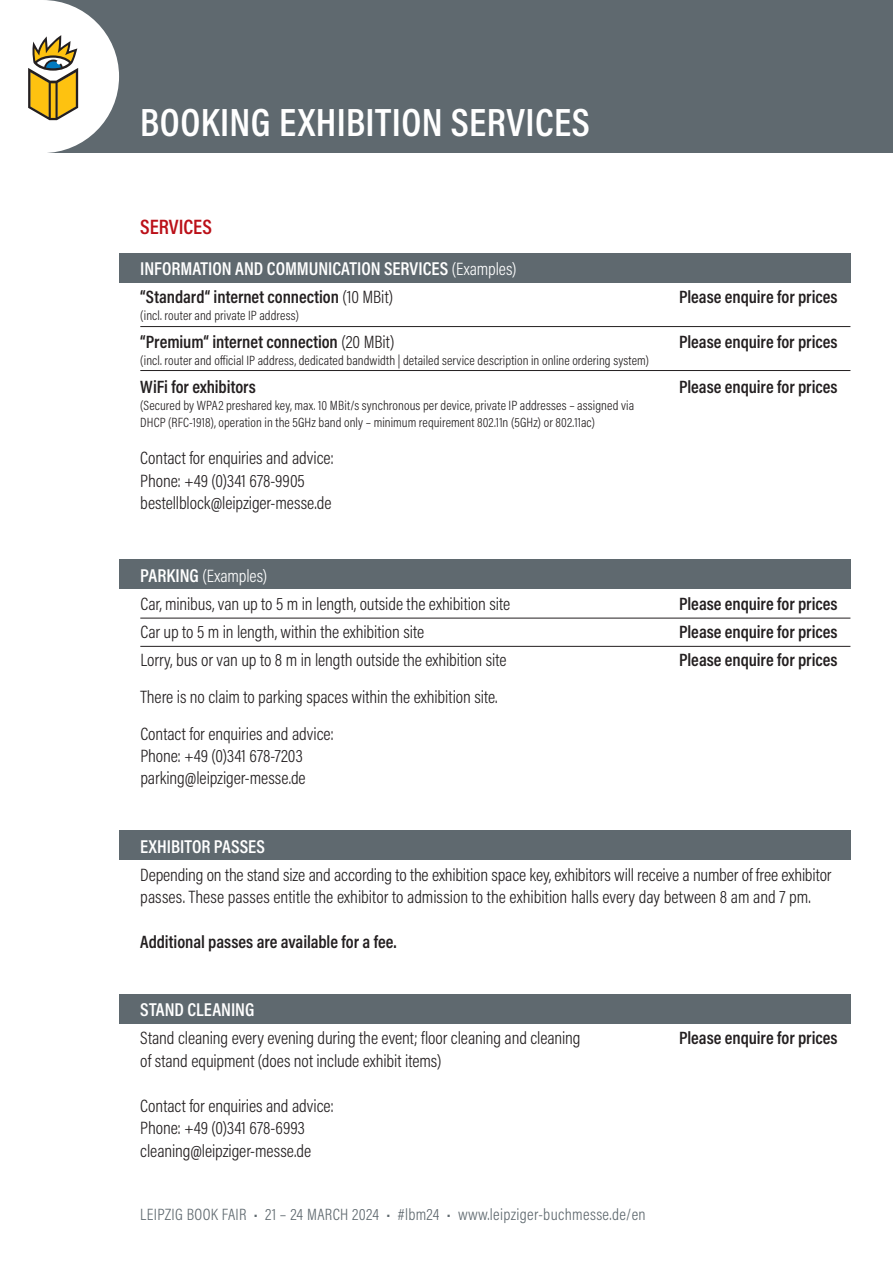
<style>
.page{position:relative;width:893px;height:1263px;background:#fff}
.page>*{position:absolute;margin:0;border:0;box-sizing:border-box;transform-origin:0 0}
.t1{font:600 39.75px "Acumin Pro Cond";letter-spacing:.01em;color:#fff}
.t2{font:600 21px "Acumin Pro Cond";letter-spacing:-.005em;color:#bb1018}
.t3{font:600 18.75px "Acumin Pro Cond";letter-spacing:-.005em;color:#fff}
.t4{font:300 18px/22.5px "Acumin Pro Cond";letter-spacing:-.005em;color:#231f20}
.t5{font:600 18px "Acumin Pro Cond";letter-spacing:-.005em;color:#231f20}
.t6{font:300 16.5px "Acumin Pro Cond";letter-spacing:.02em;color:#5f696f}
.t7{font:300 13.5px/17.1px "Acumin Pro Cond";letter-spacing:.005em;color:#231f20}
.s1{font-weight:300;font-size:18px}
.s2{font-weight:300}
.s3{font-weight:600;font-size:18.75px;color:#fff}
.s4{color:#fff}
</style>
<div class="page">
<div style="left:43px;top:0;width:850px;height:153px;background:#5f696f"></div>
<svg style="left:28px;top:0;width:91px;height:153px"></svg>
<div style="left:119px;top:994px;width:731px;height:29px;background:#5f696f"></div>
<div style="left:119px;top:830px;width:731px;height:30px;background:#5f696f"></div>
<div style="left:119px;top:253px;width:731px;height:30px;background:#5f696f"></div>
<div style="left:119px;top:559px;width:731px;height:30px;background:#5f696f"></div>
<hr style="left:140px;top:326px;width:710px;height:1px;background:#231f20">
<hr style="left:140px;top:370px;width:710px;height:1px;background:#231f20">
<hr style="left:140px;top:618px;width:710px;height:1px;background:#231f20">
<hr style="left:140px;top:646px;width:710px;height:1px;background:#231f20">
<h1 class="t1" style="left:140px;top:96px;width:451px">BOOKING EXHIBITION SERVICES</h1>
<p class="t2" style="left:140px;top:213px;width:73px">SERVICES</p>
<p class="t3" style="left:140px;top:257px;width:378px">INFORMATION AND COMMUNICATION SERVICES <span class="s1">(Examples)</span></p>
<p class="t5" style="left:140px;top:285px;width:254px">“Standard“ internet connection <span class="s2">(10 MBit)</span></p>
<p class="t5" style="left:679px;top:285px;width:160px">Please enquire for prices</p>
<p class="t7" style="left:140px;top:307px;width:160px">(incl. router and private IP address)</p>
<p class="t5" style="left:140px;top:330px;width:255px">“Premium“ internet connection <span class="s2">(20 MBit)</span></p>
<p class="t5" style="left:679px;top:330px;width:160px">Please enquire for prices</p>
<p class="t7" style="left:140px;top:352px;width:510px">(incl. router and official IP address, dedicated bandwidth | detailed service description in online ordering system)</p>
<p class="t5" style="left:140px;top:375px;width:117px">WiFi for exhibitors</p>
<p class="t5" style="left:679px;top:375px;width:160px">Please enquire for prices</p>
<p class="t7" style="left:140px;top:397px;width:495px">(Secured by WPA2 preshared key, max. 10 MBit/s synchronous per device, private IP addresses – assigned via<br>DHCP (RFC-1918), operation in the 5GHz band only – minimum requirement 802.11n (5GHz) or 802.11ac)</p>
<p class="t4" style="left:140px;top:446px;width:195px">Contact for enquiries and advice:<br>Phone: +49 (0)341 678-9905 bestellblock@leipziger-messe.de</p>
<p class="t4" style="left:140px;top:562px;width:371px;line-height:27.9px"><span class="s3">PARKING</span> <span class="s4">(Examples)<br></span>Car, minibus, van up to 5 m in length, outside the exhibition site</p>
<p class="t5" style="left:679px;top:592px;width:160px">Please enquire for prices</p>
<p class="t4" style="left:140px;top:620px;width:285px">Car up to 5 m in length, within the exhibition site</p>
<p class="t5" style="left:679px;top:620px;width:160px">Please enquire for prices</p>
<p class="t4" style="left:140px;top:648px;width:368px">Lorry, bus or van up to 8 m in length outside the exhibition site</p>
<p class="t5" style="left:679px;top:648px;width:160px">Please enquire for prices</p>
<p class="t4" style="left:140px;top:678px;width:359px;line-height:36.9px">There is no claim to parking spaces within the exhibition site.<br>Contact for enquiries and advice:</p>
<p class="t4" style="left:140px;top:744px;width:167px">Phone: +49 (0)341 678-7203 parking@leipziger-messe.de</p>
<p class="t3" style="left:140px;top:834px;width:126px">EXHIBITOR PASSES</p>
<p class="t4" style="left:140px;top:863px;width:693px">Depending on the stand size and according to the exhibition space key, exhibitors will receive a number of free exhibitor passes. These passes entitle the exhibitor to admission to the exhibition halls every day between 8 am and 7 pm.</p>
<p class="t5" style="left:140px;top:930px;width:258px">Additional passes are available for a fee.</p>
<p class="t3" style="left:140px;top:998px;width:116px">STAND CLEANING</p>
<p class="t4" style="left:140px;top:1026px;width:442px">Stand cleaning every evening during the event; floor cleaning and cleaning</p>
<p class="t5" style="left:679px;top:1026px;width:160px">Please enquire for prices</p>
<p class="t4" style="left:140px;top:1049px;width:302px">of stand equipment (does not include exhibit items)</p>
<p class="t4" style="left:140px;top:1094px;width:195px">Contact for enquiries and advice:<br>Phone: +49 (0)341 678-6993 cleaning@leipziger-messe.de</p>
<p class="t6" style="left:140px;top:1204px;width:507px">LEIPZIG BOOK FAIR • 21 – 24 MARCH 2024 • #lbm24 • www.leipziger-buchmesse.de/en</p>
</div>
